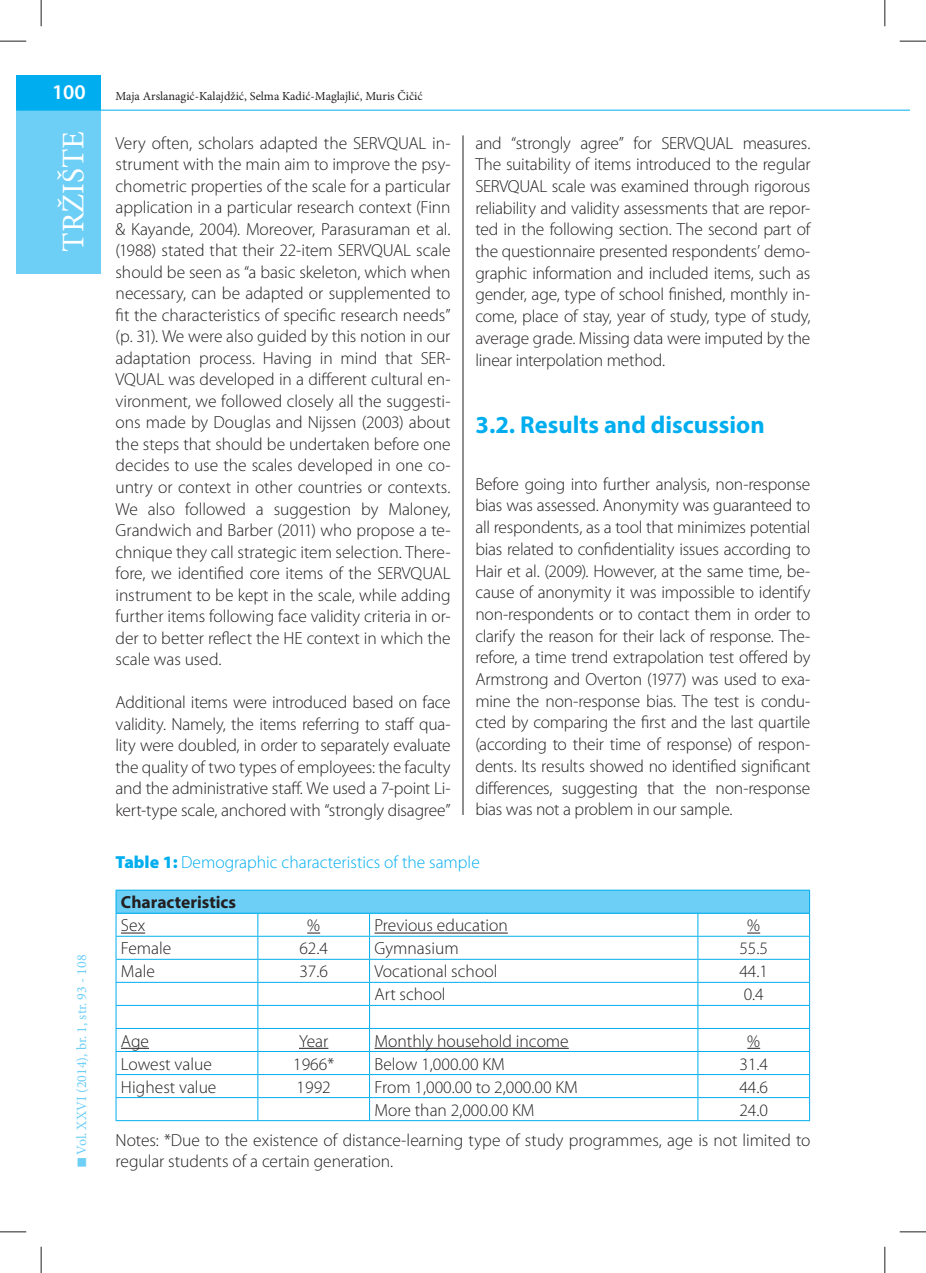
<style>
.page{position:relative;width:926px;height:1273px;background:#fff}
.page>*{position:absolute;margin:0;border:0;box-sizing:border-box;transform-origin:0 0}
.t1{font:31.5px "Minion Pro";color:#fff}
.t2{font:700 24.5px "Myriad Pro";color:#00aeef}
.t3{font:600 21px "Myriad Pro";color:#fff}
.t4{font:300 17.5px/21.5px "Myriad Pro";color:#231f20;text-align:justify}
.t5{font:300 17.5px "Myriad Pro";color:#00aeef}
.t6{font:700 17.5px "Myriad Pro";color:#231f20}
.t7{font:14px "Minion Pro";color:#6dcff6}
.t8{font:12.25px "Minion Pro";color:#231f20}
.s1{font-weight:900}
</style>
<div class="page">
<div style="left:16px;top:101px;width:85px;height:173px;background:#6dcff6"></div>
<hr style="left:16px;top:110px;width:868px;height:1px;background:#00aeef">
<svg style="left:884px;top:110px;width:25px;height:1px"></svg>
<div style="left:16px;top:75px;width:85px;height:35px;background:#00aeef"></div>
<hr style="left:462px;top:135px;width:1px;height:1032px;background:#231f20">
<div style="left:456px;top:815px;width:13px;height:380px;background:#fff"></div>
<div style="left:116px;top:890px;width:693px;height:23px;background:#6dcff6"></div>
<hr style="left:116px;top:890px;width:142px;height:1px;background:#00aeef">
<hr style="left:258px;top:890px;width:552px;height:1px;background:#00aeef">
<hr style="left:116px;top:913px;width:142px;height:1px;background:#00aeef">
<hr style="left:258px;top:913px;width:111px;height:1px;background:#00aeef">
<hr style="left:369px;top:913px;width:329px;height:1px;background:#00aeef">
<hr style="left:698px;top:913px;width:112px;height:1px;background:#00aeef">
<hr style="left:116px;top:936px;width:142px;height:1px;background:#00aeef">
<hr style="left:258px;top:936px;width:111px;height:1px;background:#00aeef">
<hr style="left:369px;top:936px;width:329px;height:1px;background:#00aeef">
<hr style="left:698px;top:936px;width:112px;height:1px;background:#00aeef">
<hr style="left:116px;top:959px;width:142px;height:1px;background:#00aeef">
<hr style="left:258px;top:959px;width:111px;height:1px;background:#00aeef">
<hr style="left:369px;top:959px;width:329px;height:1px;background:#00aeef">
<hr style="left:698px;top:959px;width:112px;height:1px;background:#00aeef">
<hr style="left:116px;top:982px;width:142px;height:1px;background:#00aeef">
<hr style="left:258px;top:982px;width:111px;height:1px;background:#00aeef">
<hr style="left:369px;top:982px;width:329px;height:1px;background:#00aeef">
<hr style="left:698px;top:982px;width:112px;height:1px;background:#00aeef">
<hr style="left:116px;top:1005px;width:142px;height:1px;background:#00aeef">
<hr style="left:258px;top:1005px;width:111px;height:1px;background:#00aeef">
<hr style="left:369px;top:1005px;width:329px;height:1px;background:#00aeef">
<hr style="left:698px;top:1005px;width:112px;height:1px;background:#00aeef">
<hr style="left:116px;top:1028px;width:142px;height:1px;background:#00aeef">
<hr style="left:258px;top:1028px;width:111px;height:1px;background:#00aeef">
<hr style="left:369px;top:1028px;width:329px;height:1px;background:#00aeef">
<hr style="left:698px;top:1028px;width:112px;height:1px;background:#00aeef">
<hr style="left:116px;top:1051px;width:142px;height:1px;background:#00aeef">
<hr style="left:258px;top:1051px;width:111px;height:1px;background:#00aeef">
<hr style="left:369px;top:1051px;width:329px;height:1px;background:#00aeef">
<hr style="left:698px;top:1051px;width:112px;height:1px;background:#00aeef">
<hr style="left:116px;top:1074px;width:142px;height:1px;background:#00aeef">
<hr style="left:258px;top:1074px;width:111px;height:1px;background:#00aeef">
<hr style="left:369px;top:1074px;width:329px;height:1px;background:#00aeef">
<hr style="left:698px;top:1074px;width:112px;height:1px;background:#00aeef">
<hr style="left:116px;top:1097px;width:142px;height:1px;background:#00aeef">
<hr style="left:258px;top:1097px;width:111px;height:1px;background:#00aeef">
<svg style="left:257px;top:914px;width:1px;height:206px"></svg>
<hr style="left:369px;top:1097px;width:329px;height:1px;background:#00aeef">
<svg style="left:369px;top:914px;width:1px;height:206px"></svg>
<hr style="left:698px;top:1097px;width:112px;height:1px;background:#00aeef">
<svg style="left:697px;top:914px;width:1px;height:206px"></svg>
<svg style="left:809px;top:890px;width:1px;height:230px"></svg>
<hr style="left:116px;top:1120px;width:694px;height:1px;background:#00aeef">
<svg style="left:307px;top:932px;width:13px;height:1px"></svg>
<hr style="left:374px;top:932px;width:134px;height:1px;background:#231f20">
<svg style="left:747px;top:932px;width:13px;height:1px"></svg>
<svg style="left:116px;top:890px;width:33px;height:230px"></svg>
<svg style="left:299px;top:1048px;width:29px;height:1px"></svg>
<hr style="left:374px;top:1048px;width:195px;height:1px;background:#231f20">
<svg style="left:747px;top:1048px;width:13px;height:1px"></svg>
<svg style="left:0;top:41px;width:26px;height:1px"></svg>
<svg style="left:899px;top:41px;width:27px;height:1px"></svg>
<svg style="left:0;top:1231px;width:26px;height:1px"></svg>
<svg style="left:899px;top:1231px;width:27px;height:1px"></svg>
<svg style="left:41px;top:0;width:1px;height:26px"></svg>
<svg style="left:41px;top:1247px;width:1px;height:26px"></svg>
<svg style="left:884px;top:0;width:1px;height:26px"></svg>
<svg style="left:884px;top:1247px;width:1px;height:26px"></svg>
<p class="t3" style="left:52px;top:84px;width:35px">100</p>
<p class="t8" style="left:116px;top:91px;width:308px">Maja Arslanagić-Kalajdžić, Selma Kadić-Maglajlić, Muris Čičić</p>
<h1 class="t1" style="left:61px;top:252px;width:122px;rotate:-90deg">TRŽIŠTE</h1>
<p class="t7" style="left:76px;top:1167px;width:214px;rotate:-90deg">■ Vol. XXVI (2014), br. 1, str. 93 - 108</p>
<p class="t4" style="left:475px;top:134px;width:336px">and “strongly agree” for SERVQUAL measures.<br>The suitability of items introduced to the regular SERVQUAL scale was examined through rigorous reliability and validity assessments that are repor&shy;ted in the following section. The second part of the questionnaire presented respondents’ demo&shy;graphic information and included items, such as gender, age, type of school finished, monthly in&shy;come, place of stay, year of study, type of study, average grade. Missing data were imputed by the linear interpolation method.</p>
<p class="t4" style="left:116px;top:134px;width:336px">Very often, scholars adapted the SERVQUAL in&shy;strument with the main aim to improve the psy&shy;chometric properties of the scale for a particular application in a particular research context (Finn &amp; Kayande, 2004). Moreover, Parasuraman et al. (1988) stated that their 22-item SERVQUAL scale should be seen as “a basic skeleton, which when necessary, can be adapted or supplemented to fit the characteristics of specific research needs” (p. 31). We were also guided by this notion in our adaptation process. Having in mind that SER-VQUAL was developed in a different cultural en&shy;vironment, we followed closely all the suggesti&shy;ons made by Douglas and Nijssen (2003) about the steps that should be undertaken before one decides to use the scales developed in one co&shy;untry or context in other countries or contexts.<br>We also followed a suggestion by Maloney, Grandwich and Barber (2011) who propose a te&shy;chnique they call strategic item selection. There&shy;fore, we identified core items of the SERVQUAL instrument to be kept in the scale, while adding further items following face validity criteria in or&shy;der to better reflect the HE context in which the scale was used.</p>
<p class="t4" style="left:116px;top:693px;width:336px">Additional items were introduced based on face validity. Namely, the items referring to staff qua&shy;lity were doubled, in order to separately evaluate the quality of two types of employees: the faculty and the administrative staff. We used a 7-point Li&shy;kert-type scale, anchored with “strongly disagree”</p>
<h2 class="t2" style="left:475px;top:416px;width:291px">3.2. Results and discussion</h2>
<p class="t4" style="left:475px;top:475px;width:336px">Before going into further analysis, non-response bias was assessed. Anonymity was guaranteed to all respondents, as a tool that minimizes potential bias related to confidentiality issues according to Hair et al. (2009). However, at the same time, be&shy;cause of anonymity it was impossible to identify non-respondents or to contact them in order to clarify the reason for their lack of response. The&shy;refore, a time trend extrapolation test offered by Armstrong and Overton (1977) was used to exa&shy;mine the non-response bias. The test is condu&shy;cted by comparing the first and the last quartile (according to their time of response) of respon&shy;dents. Its results showed no identified significant differences, suggesting that the non-response bias was not a problem in our sample.</p>
<p class="t5" style="left:116px;top:855px;width:366px"><span class="s1">Table 1:</span> Demographic characteristics of the sample</p>
<p class="t6" style="left:121px;top:896px;width:117px">Characteristics</p>
<p class="t4" style="left:121px;top:916px;width:26px">Sex</p>
<p class="t4" style="left:307px;top:916px;width:14px">%</p>
<p class="t4" style="left:374px;top:916px;width:135px">Previous education</p>
<p class="t4" style="left:747px;top:916px;width:14px">%</p>
<p class="t4" style="left:121px;top:939px;width:52px">Female</p>
<p class="t4" style="left:299px;top:939px;width:30px">62.4</p>
<p class="t4" style="left:374px;top:939px;width:86px">Gymnasium</p>
<p class="t4" style="left:739px;top:939px;width:30px">55.5</p>
<p class="t4" style="left:121px;top:962px;width:35px">Male</p>
<p class="t4" style="left:299px;top:962px;width:30px">37.6</p>
<p class="t4" style="left:374px;top:962px;width:124px">Vocational school</p>
<p class="t4" style="left:739px;top:962px;width:30px">44.1</p>
<p class="t4" style="left:374px;top:985px;width:73px">Art school</p>
<p class="t4" style="left:743px;top:985px;width:22px">0.4</p>
<p class="t4" style="left:121px;top:1032px;width:30px">Age</p>
<p class="t4" style="left:299px;top:1032px;width:31px">Year</p>
<p class="t4" style="left:374px;top:1032px;width:196px">Monthly household income</p>
<p class="t4" style="left:747px;top:1032px;width:14px">%</p>
<p class="t4" style="left:121px;top:1055px;width:92px">Lowest value</p>
<p class="t4" style="left:293px;top:1055px;width:42px">1966*</p>
<p class="t4" style="left:374px;top:1055px;width:132px">Below 1,000.00 KM</p>
<p class="t4" style="left:739px;top:1055px;width:30px">31.4</p>
<p class="t4" style="left:121px;top:1078px;width:97px">Highest value</p>
<p class="t4" style="left:296px;top:1078px;width:36px">1992</p>
<p class="t4" style="left:374px;top:1078px;width:205px">From 1,000.00 to 2,000.00 KM</p>
<p class="t4" style="left:739px;top:1078px;width:30px">44.6</p>
<p class="t4" style="left:374px;top:1101px;width:161px">More than 2,000.00 KM</p>
<p class="t4" style="left:116px;top:1096px;width:696px;line-height:30.1px;text-indent:624px">24.0<br>Notes: *Due to the existence of distance-learning type of study programmes, age is not limited to</p>
<p class="t4" style="left:116px;top:1152px;width:279px">regular students of a certain generation.</p>
</div>
